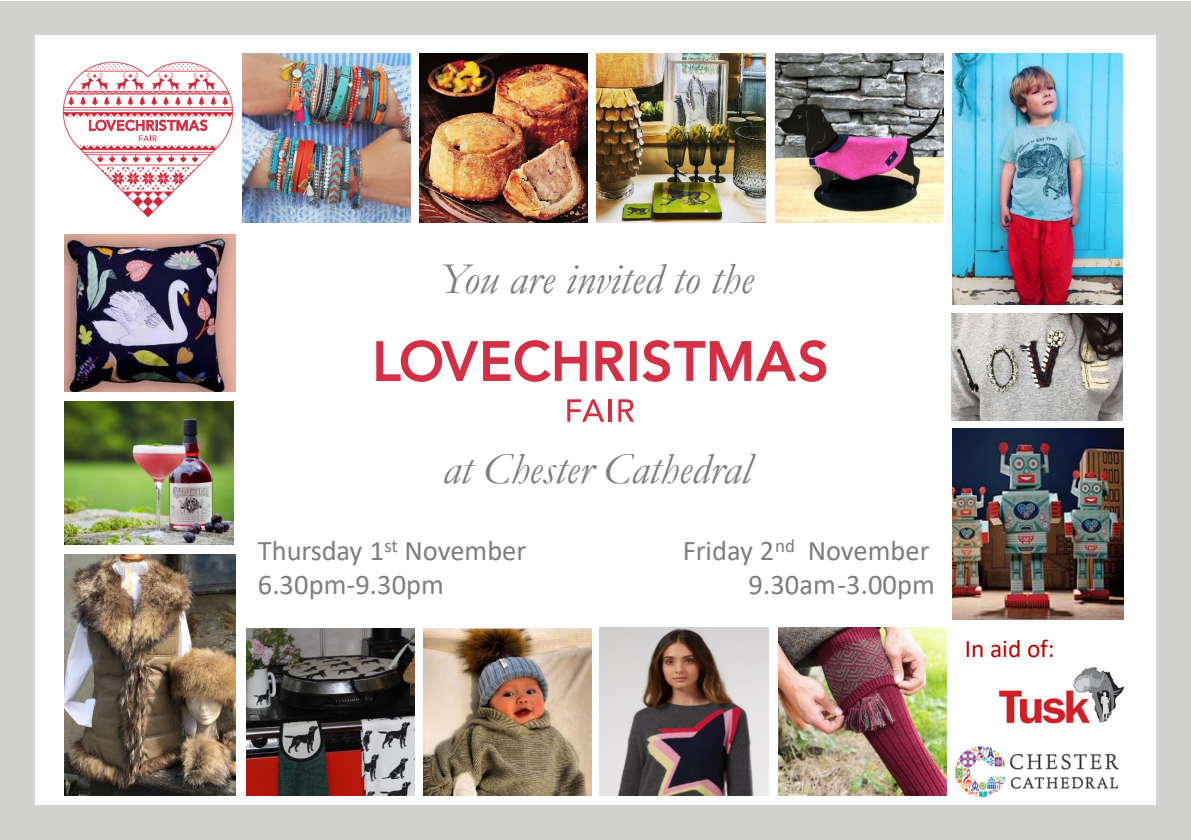
<style>
.page{position:relative;width:1191px;height:840px;background:#fff}
.page>*{position:absolute;margin:0;border:0;box-sizing:border-box;transform-origin:0 0}
.t1{font:italic 44.4px "Garamond";color:#7e7e7e}
.t2{font:28.4px "Calibri";color:#7e7e7e}
.t3{font:25.4px "Calibri";letter-spacing:-.005em;color:#c00000}
</style>
<div class="page">
<img style="left:0;top:1px;width:1190px;height:838px">
<h1 class="t1" style="left:440px;top:254px;width:315px">You are invited to the</h1>
<h1 class="t1" style="left:443px;top:444px;width:309px">at Chester Cathedral</h1>
<p class="t2" style="left:258px;top:538px;width:270px">Thursday 1<sup>st</sup> November</p>
<p class="t2" style="left:683px;top:538px;width:248px">Friday 2<sup>nd</sup> November</p>
<p class="t2" style="left:258px;top:572px;width:188px">6.30pm-9.30pm</p>
<p class="t2" style="left:748px;top:572px;width:188px">9.30am-3.00pm</p>
<p class="t3" style="left:965px;top:637px;width:91px">In aid of:</p>
</div>
